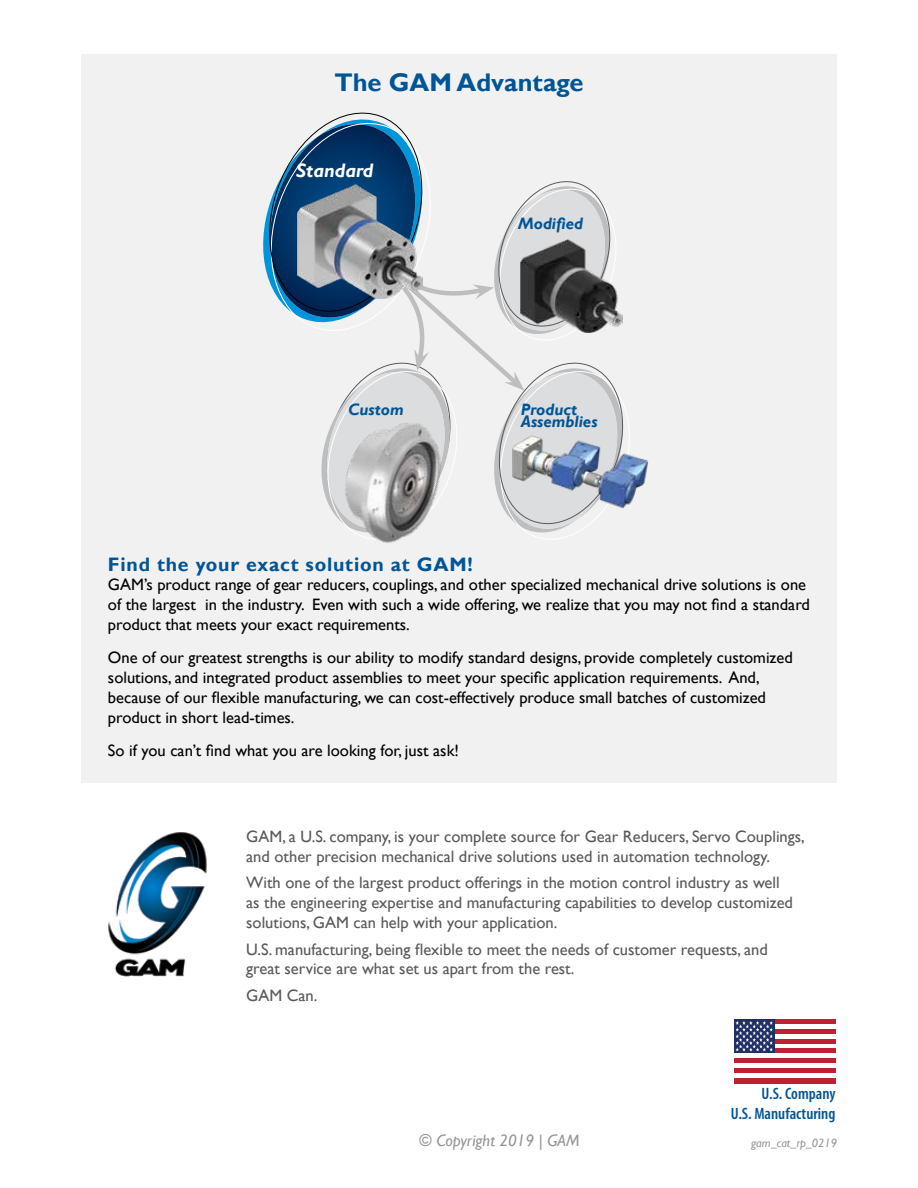
<style>
.page{position:relative;width:918px;height:1188px;background:#fff}
.page>*{position:absolute;margin:0;border:0;box-sizing:border-box;transform-origin:0 0}
.t1{font:700 25.5px "Gill Sans";color:#005596}
.t2{font:700 19.5px "Gill Sans";letter-spacing:.04em;color:#005596}
.t3{font:italic 700 19.5px "Gill Sans";color:#fff}
.t4{font:16.5px/19.8px "Gill Sans";color:#000}
.t5{font:16.5px/19.8px "Gill Sans";color:#58595b}
.t6{font:italic 700 16.5px/12.1px "Gill Sans";color:#005596}
.t7{font:600 condensed 16.5px/19.8px "Myriad Pro";color:#005596;text-align:right}
.t8{font:italic 16.5px "Gill Sans";color:#939598}
.t9{font:italic 12px "Gill Sans";color:#939598}
</style>
<div class="page">
<div style="left:81px;top:54px;width:756px;height:729px;background:#f1f1f2"></div>
<img style="left:108px;top:832px;width:99px;height:145px">
<img style="left:639px;top:458px;width:9px;height:30px">
<svg style="left:263px;top:112px;width:376px;height:431px"></svg>
<img style="left:521px;top:240px;width:101px;height:92px">
<hr style="left:775px;top:1020px;width:60px;height:4px;background:#c02033">
<div style="left:775px;top:1029px;width:60px;height:5px;background:#c02033"></div>
<div style="left:775px;top:1039px;width:60px;height:5px;background:#c02033"></div>
<div style="left:775px;top:1048px;width:60px;height:5px;background:#c02033"></div>
<hr style="left:734px;top:1058px;width:101px;height:4px;background:#c02033">
<div style="left:734px;top:1068px;width:101px;height:5px;background:#c02033"></div>
<div style="left:734px;top:1078px;width:101px;height:5px;background:#c02033"></div>
<svg style="left:734px;top:1020px;width:41px;height:33px"></svg>
<svg style="left:736px;top:1021px;width:37px;height:30px"></svg>
<h1 class="t1" style="left:334px;top:67px;width:251px">The GAM Advantage</h1>
<p class="t3" style="left:296px;top:159px;width:79px">Standard</p>
<p class="t6" style="left:348px;top:404px;width:57px">Custom</p>
<p class="t6" style="left:518px;top:218px;width:67px">Modified</p>
<p class="t6" style="left:521px;top:404px;width:78px">Product<br>Assemblies</p>
<p class="t2" style="left:108px;top:552px;width:366px">Find the your exact solution at GAM!</p>
<p class="t4" style="left:108px;top:575px;width:704px">GAM’s product range of gear reducers, couplings, and other specialized mechanical drive solutions is one of the largest in the industry. Even with such a wide offering, we realize that you may not find a standard product that meets your exact requirements.</p>
<p class="t4" style="left:108px;top:648px;width:686px">One of our greatest strengths is our ability to modify standard designs, provide completely customized solutions, and integrated product assemblies to meet your specific application requirements. And, because of our flexible manufacturing, we can cost-effectively produce small batches of customized product in short lead-times.</p>
<p class="t4" style="left:108px;top:741px;width:353px">So if you can’t find what you are looking for, just ask!</p>
<p class="t5" style="left:246px;top:827px;width:560px">GAM, a U.S. company, is your complete source for Gear Reducers, Servo Couplings, and other precision mechanical drive solutions used in automation technology.</p>
<p class="t5" style="left:246px;top:873px;width:548px">With one of the largest product offerings in the motion control industry as well as the engineering expertise and manufacturing capabilities to develop customized solutions, GAM can help with your application.</p>
<p class="t5" style="left:246px;top:939px;width:523px">U.S. manufacturing, being flexible to meet the needs of customer requests, and great service are what set us apart from the rest.</p>
<p class="t5" style="left:246px;top:986px;width:73px">GAM Can.</p>
<p class="t7" style="left:731px;top:1083px;width:106px">U.S. Company<br>U.S. Manufacturing</p>
<p class="t8" style="left:420px;top:1131px;width:161px">© Copyright 2019 | GAM</p>
<p class="t9" style="left:751px;top:1136px;width:87px">gam_cat_rp_0219</p>
</div>
